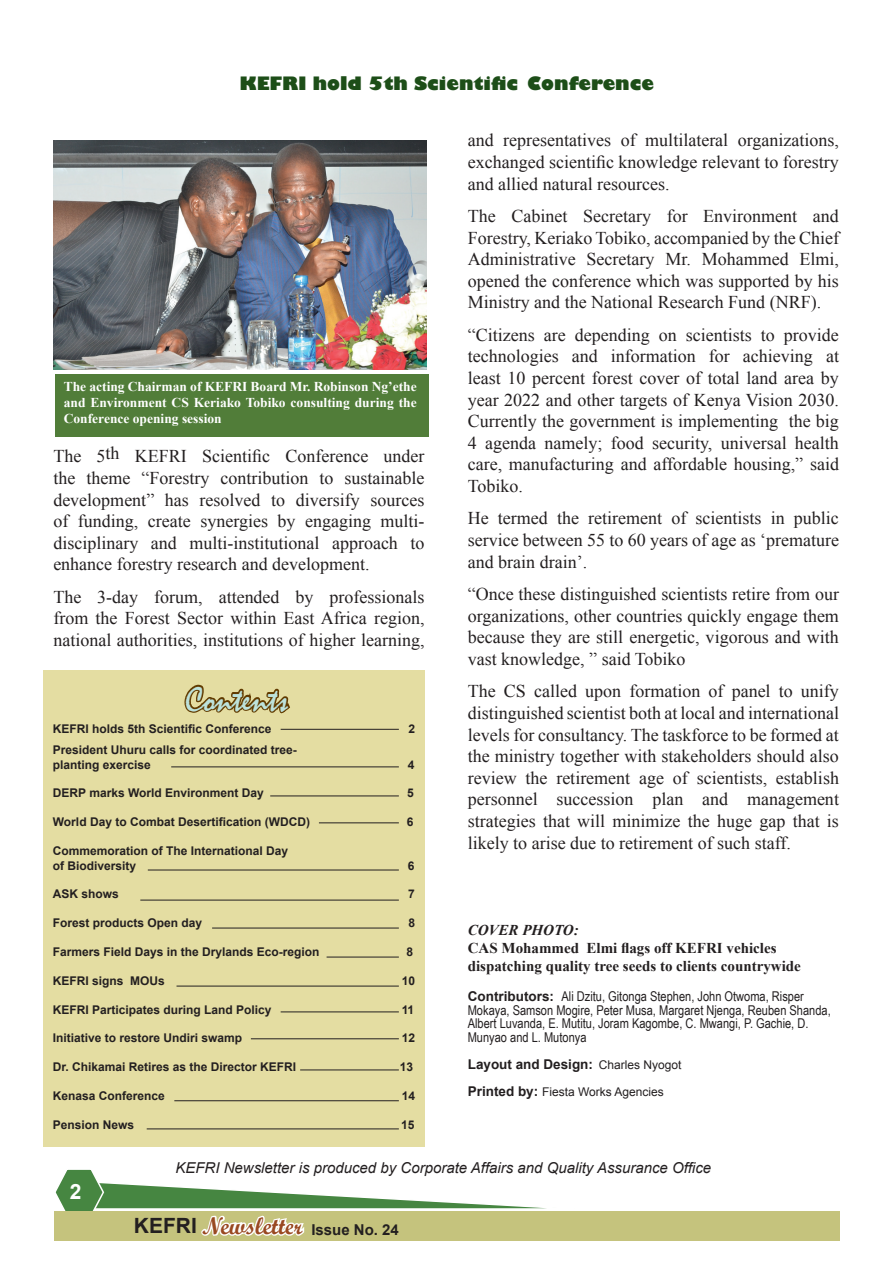
<style>
.page{position:relative;width:893px;height:1263px;background:#fff}
.page>*{position:absolute;margin:0;border:0;box-sizing:border-box;transform-origin:0 0}
.t1{font:36px "Mistral";color:#bde2db}
.t2{font:700 21px "Arial";color:#fff}
.t3{font:18px/21.6px "Times New Roman";color:#231f20;text-align:justify}
.t4{font:800 18px "Gill Sans";color:#1d4e18}
.t5{font:700 15px/18px "Times New Roman";color:#231f20}
.t6{font:italic 15px "Arial";color:#231f20}
.t7{font:700 15px "Arial";color:#231f20}
.t8{font:italic 700 15px "Times New Roman";color:#231f20}
.t9{font:13.5px/13.5px "Arial Narrow";color:#231f20}
.t10{font:700 13.5px/16.2px "Times New Roman";color:#fff;text-align:justify}
.t11{font:700 13.5px "Arial";color:#231f20}
.t12{font:700 12px/14.4px "Arial";color:#231f20}
.t13{font:12px "Arial";color:#231f20}
.s1{font-family:"Arial";font-weight:700}
.s2{font-weight:400;font-size:12px}
.s3{font-weight:700;font-size:13.5px}
.s4{font-family:"Script MT Bold";font-weight:400;font-size:24px;color:#994821}
.s5{font-family:"Script MT Bold";font-weight:400;font-size:22.5px;color:#994821}
</style>
<div class="page">
<div style="left:54px;top:1211px;width:785px;height:30px;background:#c5c37d"></div>
<svg style="left:55px;top:1169px;width:491px;height:67px"></svg>
<div style="left:43px;top:671px;width:382px;height:476px;background:#e4dda2"></div>
<svg style="left:184px;top:684px;width:108px;height:46px"></svg>
<div style="left:55px;top:375px;width:373px;height:62px;background:#517d39"></div>
<img style="left:53px;top:140px;width:374px;height:230px">
<hr style="left:281px;top:729px;width:118px;height:1px;background:#231f20">
<hr style="left:171px;top:766px;width:228px;height:1px;background:#231f20">
<hr style="left:148px;top:870px;width:251px;height:1px;background:#231f20">
<hr style="left:270px;top:795px;width:129px;height:1px;background:#231f20">
<hr style="left:319px;top:822px;width:80px;height:1px;background:#231f20">
<hr style="left:140px;top:900px;width:259px;height:1px;background:#231f20">
<hr style="left:212px;top:928px;width:187px;height:1px;background:#231f20">
<hr style="left:327px;top:957px;width:72px;height:1px;background:#231f20">
<hr style="left:177px;top:986px;width:222px;height:1px;background:#231f20">
<hr style="left:281px;top:1011px;width:118px;height:1px;background:#231f20">
<hr style="left:251px;top:1038px;width:148px;height:1px;background:#231f20">
<hr style="left:300px;top:1069px;width:99px;height:1px;background:#231f20">
<hr style="left:174px;top:1100px;width:225px;height:1px;background:#231f20">
<hr style="left:147px;top:1128px;width:252px;height:1px;background:#231f20">
<p class="t4" style="left:240px;top:72px;width:416px">KEFRI hold 5th Scientific Conference</p>
<p class="t10" style="left:64px;top:378px;width:354px">The acting Chairman of KEFRI Board Mr. Robinson Ng’ethe and Environment CS Keriako Tobiko consulting during the Conference opening session</p>
<p class="t3" style="left:53px;top:445px;width:373px">The 5th KEFRI Scientific Conference under the theme “Forestry contribution to sustainable development” has resolved to diversify sources of funding, create synergies by engaging multi&shy;disciplinary and multi-institutional approach to enhance forestry research and development.</p>
<p class="t3" style="left:53px;top:586px;width:373px">The 3-day forum, attended by professionals from the Forest Sector within East Africa region, national authorities, institutions of higher learning,</p>
<h1 class="t1" style="left:185px;top:677px;width:104px">Contents</h1>
<p class="t12" style="left:53px;top:722px;width:220px">KEFRI holds 5th Scientific Conference</p>
<p class="t12" style="left:408px;top:722px;width:8px">2</p>
<p class="t12" style="left:53px;top:743px;width:246px">President Uhuru calls for coordinated tree&shy;planting exercise</p>
<p class="t12" style="left:408px;top:758px;width:8px">4</p>
<p class="t12" style="left:53px;top:786px;width:212px">DERP marks World Environment Day</p>
<p class="t12" style="left:407px;top:786px;width:8px">5</p>
<p class="t12" style="left:53px;top:815px;width:259px">World Day to Combat Desertification (WDCD)</p>
<p class="t12" style="left:407px;top:815px;width:8px">6</p>
<p class="t12" style="left:53px;top:844px;width:237px">Commemoration of The International Day of Biodiversity</p>
<p class="t12" style="left:408px;top:858px;width:8px">6</p>
<p class="t12" style="left:53px;top:887px;width:67px">ASK shows</p>
<p class="t12" style="left:408px;top:887px;width:8px">7</p>
<p class="t12" style="left:53px;top:916px;width:151px">Forest products Open day</p>
<p class="t12" style="left:408px;top:916px;width:8px">8</p>
<p class="t12" style="left:53px;top:945px;width:268px">Farmers Field Days in the Drylands Eco-region</p>
<p class="t12" style="left:406px;top:945px;width:8px">8</p>
<p class="t12" style="left:53px;top:974px;width:114px">KEFRI signs MOUs</p>
<p class="t12" style="left:402px;top:974px;width:15px">10</p>
<p class="t12" style="left:53px;top:1002px;width:220px">KEFRI Participates during Land Policy</p>
<p class="t12" style="left:402px;top:1002px;width:14px">11</p>
<p class="t12" style="left:53px;top:1031px;width:191px">Initiative to restore Undiri swamp</p>
<p class="t12" style="left:402px;top:1031px;width:15px">12</p>
<p class="t12" style="left:53px;top:1060px;width:245px">Dr. Chikamai Retires as the Director KEFRI</p>
<p class="t12" style="left:400px;top:1060px;width:15px">13</p>
<p class="t12" style="left:53px;top:1089px;width:114px">Kenasa Conference</p>
<p class="t12" style="left:402px;top:1089px;width:15px">14</p>
<p class="t12" style="left:53px;top:1118px;width:83px">Pension News</p>
<p class="t12" style="left:401px;top:1118px;width:15px">15</p>
<p class="t3" style="left:468px;top:129px;width:373px">and representatives of multilateral organizations, exchanged scientific knowledge relevant to forestry and allied natural resources.</p>
<p class="t3" style="left:468px;top:205px;width:373px">The Cabinet Secretary for Environment and Forestry, Keriako Tobiko, accompanied by the Chief Administrative Secretary Mr. Mohammed Elmi, opened the conference which was supported by his Ministry and the National Research Fund (NRF).</p>
<p class="t3" style="left:468px;top:324px;width:373px">“Citizens are depending on scientists to provide technologies and information for achieving at least 10 percent forest cover of total land area by year 2022 and other targets of Kenya Vision 2030.<br>Currently the government is implementing the big 4 agenda namely; food security, universal health care, manufacturing and affordable housing,” said Tobiko.</p>
<p class="t3" style="left:468px;top:507px;width:373px">He termed the retirement of scientists in public service between 55 to 60 years of age as ‘premature and brain drain’.</p>
<p class="t3" style="left:468px;top:583px;width:373px">“Once these distinguished scientists retire from our organizations, other countries quickly engage them because they are still energetic, vigorous and with vast knowledge, ” said Tobiko</p>
<p class="t3" style="left:468px;top:680px;width:373px">The CS called upon formation of panel to unify distinguished scientist both at local and international levels for consultancy. The taskforce to be formed at the ministry together with stakeholders should also review the retirement age of scientists, establish personnel succession plan and management strategies that will minimize the huge gap that is likely to arise due to retirement of such staff.</p>
<p class="t8" style="left:468px;top:919px;width:112px">COVER PHOTO:</p>
<p class="t5" style="left:468px;top:938px;width:335px">CAS Mohammed Elmi flags off KEFRI vehicles dispatching quality tree seeds to clients countrywide</p>
<p class="t9" style="left:468px;top:989px;width:365px"><span class="s1">Contributors:</span> Ali Dzitu, Gitonga Stephen, John Otwoma, Risper Mokaya, Samson Mogire, Peter Musa, Margaret Njenga, Reuben Shanda, Albert Luvanda, E. Mutitu, Joram Kagombe, C. Mwangi, P. Gachie, D.<br>Munyao and L. Mutonya</p>
<p class="t11" style="left:468px;top:1055px;width:215px">Layout and Design: <span class="s2">Charles Nyogot</span></p>
<p class="t13" style="left:468px;top:1083px;width:198px"><span class="s3">Printed by:</span> Fiesta Works Agencies</p>
<p class="t2" style="left:70px;top:1178px;width:13px">2</p>
<p class="t6" style="left:175px;top:1158px;width:537px">KEFRI Newsletter is produced by Corporate Affairs and Quality Assurance Office</p>
<p class="t7" style="left:134px;top:1220px;width:266px"><sup>KEFRI</sup> <span class="s4">Newslette</span><span class="s5">r</span> Issue No. 24</p>
</div>
